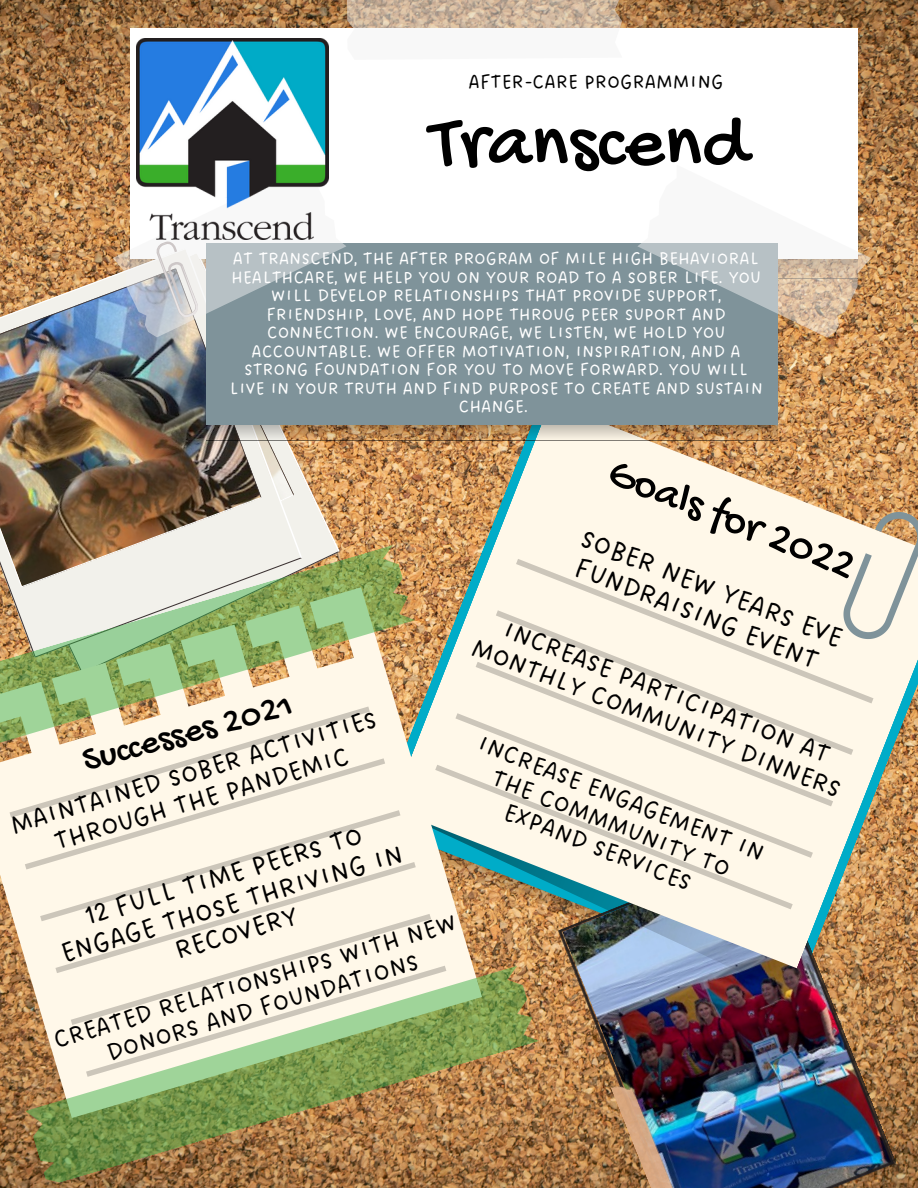
<style>
.page{position:relative;width:918px;height:1188px;background:#fff}
.page>*{position:absolute;margin:0;border:0;box-sizing:border-box;transform-origin:0 0}
.t1{font:78.45px "Gochi Hand";color:#000}
.t2{font:43.8px "Gochi Hand";color:#000}
.t3{font:36.45px "Gochi Hand";color:#000}
.t4{font:29.25px/29.1px "DO Sans Regular";color:#000}
.t5{font:29.1px/29.2px "DO Sans Regular";color:#000;text-align:center}
.t6{font:28.05px/28.2px "DO Sans Regular";color:#000;text-align:center}
.t7{font:27.9px/28.2px "DO Sans Regular";color:#000;text-align:center}
.t8{font:26.85px/26.8px "DO Sans Regular";color:#000;text-align:center}
.t9{font:26.4px/27px "DO Sans Regular";color:#000;text-align:center}
.t10{font:21px "DO Sans Regular";letter-spacing:-.005em;color:#000}
.t11{font:18.75px/18.6px "DO Sans Regular";letter-spacing:-.005em;color:#fff;text-align:center}
</style>
<div class="page">
<img style="left:0;top:0;width:918px;height:1188px">
<div style="left:130px;top:28px;width:728px;height:231px;background:#fff"></div>
<svg style="left:347px;top:0;width:275px;height:28px;background:#c8b199"></svg>
<img style="left:0;top:235px;width:340px;height:310px">
<img style="left:549px;top:968px;width:350px;height:220px">
<img style="left:539px;top:968px;width:283px;height:26px">
<img style="left:391px;top:402px;width:527px;height:566px">
<div style="left:516px;top:559px;width:358px;height:144px;background:#fff8e9"></div>
<svg style="left:496px;top:610px;width:357px;height:145px;background:#faf3e4"></svg>
<svg style="left:482px;top:662px;width:351px;height:144px;background:#f9f2e4"></svg>
<svg style="left:482px;top:713px;width:331px;height:145px;background:#f9f2e4"></svg>
<svg style="left:482px;top:765px;width:311px;height:144px;background:#e6e6d8"></svg>
<svg style="left:836px;top:504px;width:82px;height:143px;background:#e4d9c7"></svg>
<img style="left:206px;top:424px;width:572px;height:16px">
<div style="left:206px;top:243px;width:572px;height:181px;background:#7f939a"></div>
<svg style="left:113px;top:165px;width:233px;height:172px"></svg>
<svg style="left:637px;top:165px;width:234px;height:172px"></svg>
<svg style="left:0;top:587px;width:482px;height:531px;background:#cac0a5"></svg>
<svg style="left:10px;top:707px;width:436px;height:370px;background:#f7f0e0"></svg>
<svg style="left:0;top:545px;width:415px;height:220px;background:#c8cea9"></svg>
<svg style="left:25px;top:966px;width:514px;height:220px;background:#b1aa7a"></svg>
<img style="left:137px;top:39px;width:191px;height:201px">
<p class="t10" style="left:469px;top:70px;width:257px">AFTER-CARE PROGRAMMING</p>
<p class="t1" style="left:430px;top:102px;width:319px">Transcend</p>
<p class="t11" style="left:229px;top:250px;width:536px">AT TRANSCEND, THE AFTER PROGRAM OF MILE HIGH BEHAVIORAL HEALTHCARE, WE HELP YOU ON YOUR ROAD TO A SOBER LIFE. YOU WILL DEVELOP RELATIONSHIPS THAT PROVIDE SUPPORT, FRIENDSHIP, LOVE, AND HOPE THROUG PEER SUPORT AND CONNECTION. WE ENCOURAGE, WE LISTEN, WE HOLD YOU ACCOUNTABLE. WE OFFER MOTIVATION, INSPIRATION, AND A STRONG FOUNDATION FOR YOU TO MOVE FORWARD. YOU WILL LIVE IN YOUR TRUTH AND FIND PURPOSE TO CREATE AND SUSTAIN CHANGE.</p>
<p class="t3" style="left:79px;top:742px;width:218px;rotate:-15deg">Successes 2021</p>
<p class="t6" style="left:7px;top:812px;width:382px;rotate:-16deg">MAINTAINED SOBER ACTIVITIES<br>THROUGH THE PANDEMIC</p>
<p class="t5" style="left:49px;top:912px;width:358px;rotate:-16deg">12 FULL TIME PEERS TO<br>ENGAGE THOSE THRIVING IN<br>RECOVERY</p>
<p class="t8" style="left:50px;top:1027px;width:421px;rotate:-16deg">CREATED RELATIONSHIPS WITH NEW<br>DONORS AND FOUNDATIONS</p>
<p class="t2" style="left:619px;top:449px;width:263px;rotate:22deg">Goals for 2022</p>
<p class="t4" style="left:586px;top:526px;width:281px;rotate:21deg">SOBER NEW YEARS EVE<br>FUNDRAISING EVENT</p>
<p class="t7" style="left:487px;top:609px;width:396px;rotate:21deg">INCREASE PARTICIPATION AT<br>MONTHLY COMMUNITY DINNERS</p>
<p class="t9" style="left:483px;top:732px;width:308px;rotate:21deg">INCREASE ENGAGEMENT IN<br>THE COMMMUNITY TO<br>EXPAND SERVICES</p>
</div>
